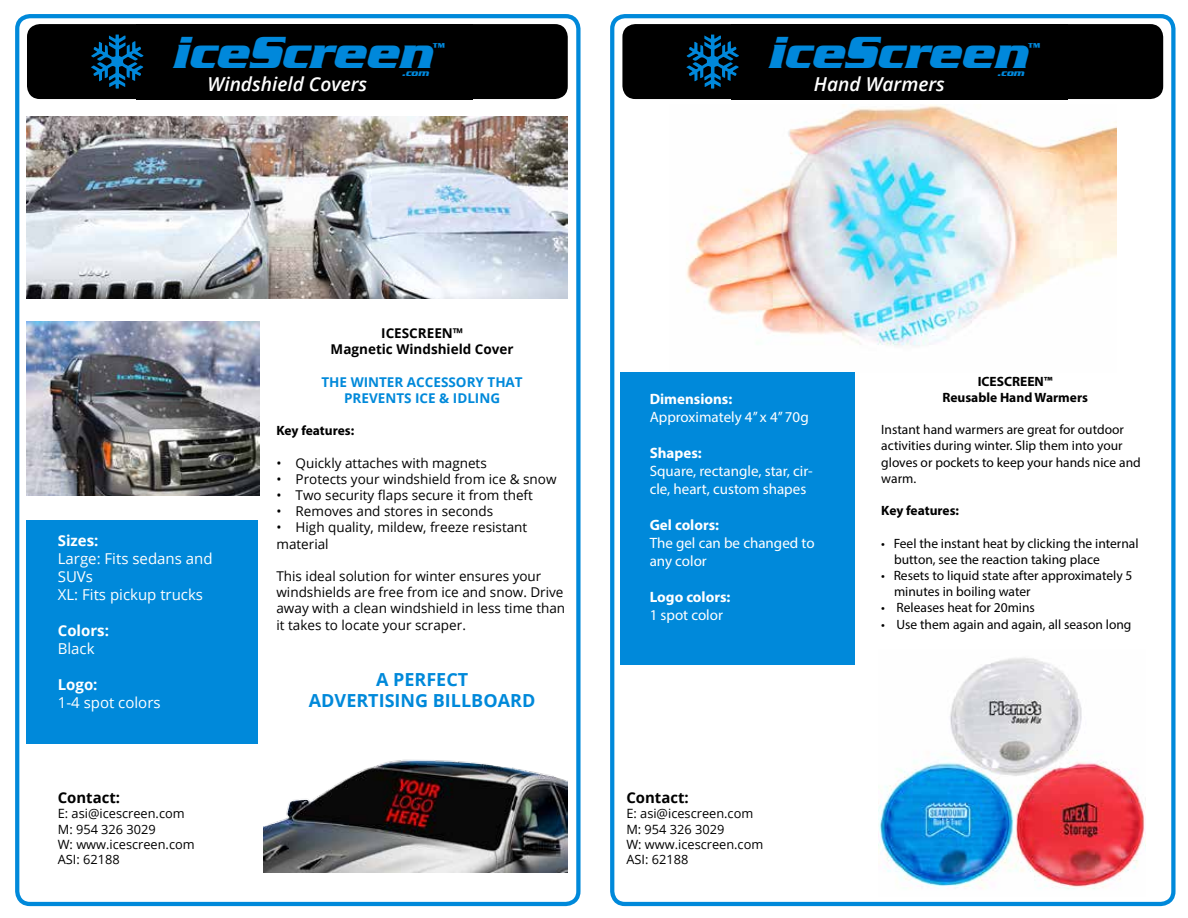
<style>
.page{position:relative;width:1188px;height:918px;background:#fff}
.page>*{position:absolute;margin:0;border:0;box-sizing:border-box;transform-origin:0 0}
.t1{font:italic 700 46.35px "Serpentine D";color:#0088db}
.t2{font:italic 600 19.2px "Open Sans";color:#fff}
.t3{font:700 18px "Open Sans";color:#0089da}
.t4{font:15px/18px "Myriad Pro";color:#fff}
.t5{font:15px/18px "Open Sans";color:#fff}
.t6{font:700 15px "Myriad Pro";color:#fff}
.t7{font:700 15px "Open Sans";color:#fff}
.t8{font:700 14.85px "Open Sans";color:#000}
.t9{font:13.5px/16.2px "Myriad Pro";color:#000}
.t10{font:13.5px/16.2px "Open Sans";color:#000}
.t11{font:700 13.5px/16.2px "Myriad Pro";color:#000;text-align:center}
.t12{font:700 13.5px/16.2px "Open Sans";color:#0089da;text-align:center}
.t13{font:700 13.5px/16.2px "Open Sans";color:#000;text-align:center}
.t14{font:12.75px/15.3px "Open Sans";color:#000}
.t15{font:700 11.85px "Serpentine D";color:#0088db}
.t16{font:italic 700 9.45px "Serpentine D";color:#0088db}
</style>
<div class="page">
<img style="left:686px;top:105px;width:431px;height:241px">
<div style="left:15px;top:14px;width:566px;height:892px;border:4px solid #0089da;border-radius:13px"></div>
<div style="left:610px;top:14px;width:566px;height:892px;border:4px solid #0089da;border-radius:13px"></div>
<div style="left:27px;top:520px;width:231px;height:223px;background:#0089da"></div>
<div style="left:27px;top:24px;width:541px;height:75px;background:#000;border-radius:13px"></div>
<div style="left:622px;top:24px;width:541px;height:75px;background:#000;border-radius:13px"></div>
<svg style="left:91px;top:35px;width:52px;height:54px"></svg>
<svg style="left:686px;top:35px;width:53px;height:54px"></svg>
<img style="left:27px;top:117px;width:541px;height:182px">
<img style="left:27px;top:321px;width:232px;height:174px">
<img style="left:263px;top:759px;width:305px;height:114px">
<img style="left:879px;top:657px;width:266px;height:232px">
<div style="left:620px;top:372px;width:235px;height:292px;background:#0089da"></div>
<h1 class="t1" style="left:174px;top:23px;width:262px">iceScreen</h1>
<p class="t15" style="left:433px;top:40px;width:14px">™</p>
<p class="t16" style="left:402px;top:67px;width:29px">.com</p>
<h2 class="t2" style="left:208px;top:71px;width:161px">Windshield Covers</h2>
<h1 class="t1" style="left:770px;top:23px;width:262px">iceScreen</h1>
<p class="t15" style="left:1028px;top:40px;width:14px">™</p>
<p class="t16" style="left:998px;top:67px;width:29px">.com</p>
<h2 class="t2" style="left:814px;top:70px;width:133px">Hand Warmers</h2>
<p class="t7" style="left:58px;top:530px;width:42px">Sizes:</p>
<p class="t5" style="left:58px;top:549px;width:156px">Large: Fits sedans and<br>SUVs<br>XL: Fits pickup trucks</p>
<p class="t7" style="left:58px;top:620px;width:53px">Colors:</p>
<p class="t5" style="left:58px;top:639px;width:38px">Black</p>
<p class="t7" style="left:58px;top:674px;width:41px">Logo:</p>
<p class="t5" style="left:58px;top:693px;width:104px">1-4 spot colors</p>
<p class="t8" style="left:58px;top:787px;width:64px">Contact:</p>
<p class="t14" style="left:58px;top:806px;width:138px">E: asi@icescreen.com<br>M: 954 326 3029<br>W: www.icescreen.com<br>ASI: 62188</p>
<p class="t13" style="left:331px;top:325px;width:184px">ICESCREEN™<br>Magnetic Windshield Cover</p>
<p class="t12" style="left:321px;top:373px;width:203px">THE WINTER ACCESSORY THAT<br>PREVENTS ICE &amp; IDLING</p>
<p class="t11" style="left:276px;top:422px;width:79px">Key features:</p>
<p class="t10" style="left:276px;top:454px;width:212px">• Quickly attaches with magnets</p>
<p class="t10" style="left:276px;top:471px;width:282px">• Protects your windshield from ice &amp; snow</p>
<p class="t10" style="left:276px;top:487px;width:258px">• Two security flaps secure it from theft</p>
<p class="t10" style="left:276px;top:503px;width:218px">• Removes and stores in seconds</p>
<p class="t10" style="left:276px;top:519px;width:252px">• High quality, mildew, freeze resistant material</p>
<p class="t10" style="left:276px;top:568px;width:290px">This ideal solution for winter ensures your windshields are free from ice and snow. Drive away with a clean windshield in less time than it takes to locate your scraper.</p>
<h3 class="t3" style="left:376px;top:667px;width:29px">A per</h3>
<h3 class="t3" style="left:426px;top:667px;width:21px">fect</h3>
<h3 class="t3" style="left:309px;top:688px;width:12px">advertising</h3>
<h3 class="t3" style="left:433px;top:688px;width:64px">billboard</h3>
<p class="t6" style="left:650px;top:389px;width:84px">Dimensions:</p>
<p class="t4" style="left:650px;top:407px;width:161px">Approximately 4’’ x 4’’ 70g</p>
<p class="t6" style="left:650px;top:443px;width:54px">Shapes:</p>
<p class="t4" style="left:650px;top:461px;width:165px">Square, rectangle, star, cir&shy;cle, heart, custom shapes</p>
<p class="t6" style="left:650px;top:515px;width:71px">Gel colors:</p>
<p class="t4" style="left:650px;top:533px;width:166px">The gel can be changed to any color</p>
<p class="t6" style="left:650px;top:587px;width:82px">Logo colors:</p>
<p class="t4" style="left:650px;top:605px;width:75px">1 spot color</p>
<p class="t8" style="left:626px;top:787px;width:64px">Contact:</p>
<p class="t14" style="left:626px;top:806px;width:138px">E: asi@icescreen.com<br>M: 954 326 3029<br>W: www.icescreen.com<br>ASI: 62188</p>
<p class="t11" style="left:942px;top:372px;width:147px">ICESCREEN™<br>Reusable Hand Warmers</p>
<p class="t9" style="left:881px;top:421px;width:261px">Instant hand warmers are great for outdoor activities during winter. Slip them into your gloves or pockets to keep your hands nice and warm.</p>
<p class="t11" style="left:881px;top:502px;width:79px">Key features:</p>
<p class="t9" style="left:894px;top:535px;width:246px;text-indent:-13px">• Feel the instant heat by clicking the internal button, see the reaction taking place</p>
<p class="t9" style="left:894px;top:567px;width:240px;text-indent:-13px">• Resets to liquid state after approximately 5 minutes in boiling water</p>
<p class="t9" style="left:881px;top:600px;width:155px">• Releases heat for 20mins</p>
<p class="t9" style="left:881px;top:616px;width:252px">• Use them again and again, all season long</p>
</div>
